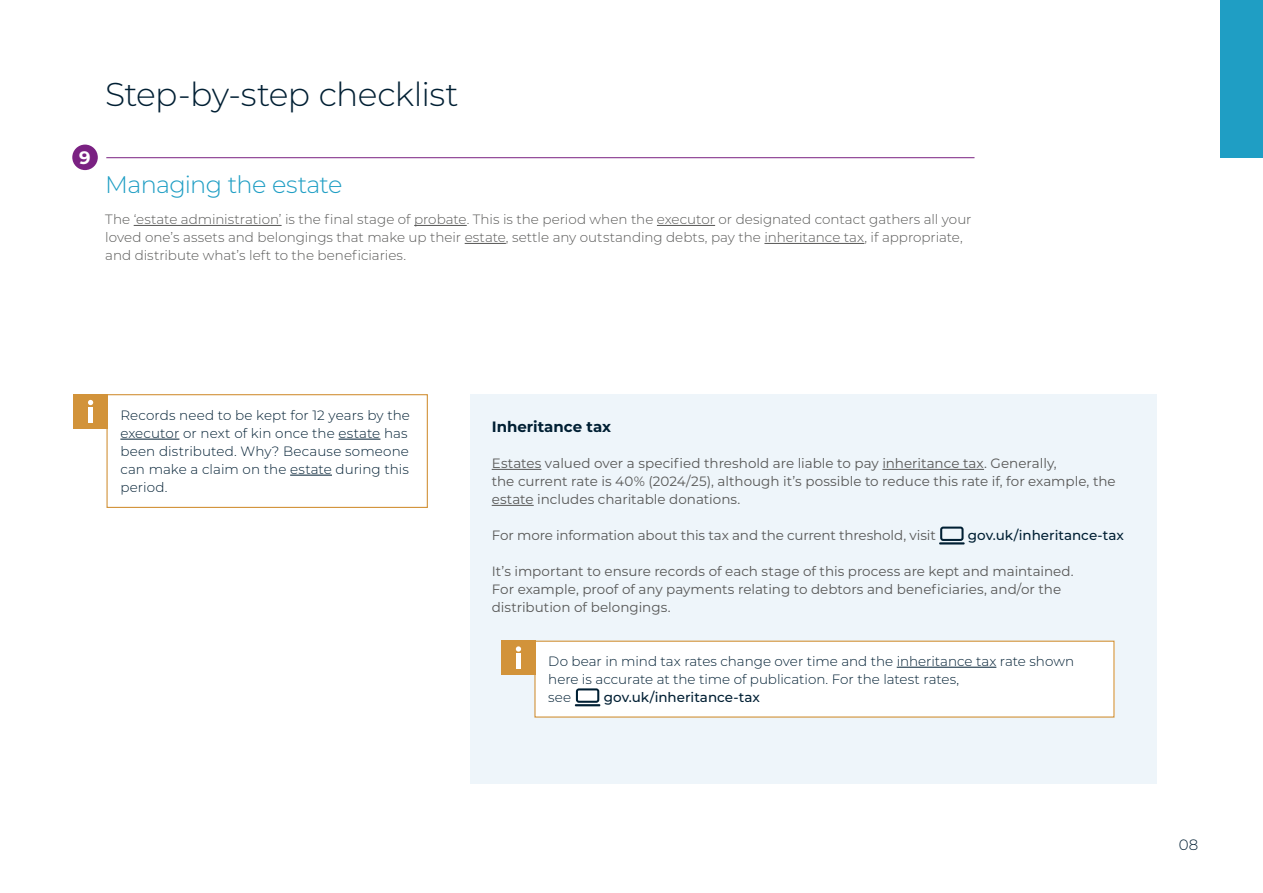
<style>
.page{position:relative;width:1263px;height:893px;background:#fff}
.page>*{position:absolute;margin:0;border:0;box-sizing:border-box;transform-origin:0 0}
.t1{font:300 33px "Montserrat";letter-spacing:-.02em;color:#001f33}
.t2{font:300 24px "Montserrat";letter-spacing:-.03em;color:#1f9ec4}
.t3{font:700 18px "Montserrat";color:#fff}
.t4{font:700 15px "Montserrat";color:#001f33}
.t5{font:300 15px "Montserrat";color:#001f33}
.t6{font:13.5px/18px "Montserrat";color:#575756}
.t7{font:300 13.5px/18px "Montserrat";color:#575756}
.t8{font:300 13.5px/18px "Montserrat";color:#001f33}
.t9{font:500 13.5px "Montserrat";color:#001f33}
</style>
<div class="page">
<hr style="left:134px;top:225px;width:148px;height:1px;background:#575756">
<hr style="left:414px;top:225px;width:53px;height:1px;background:#575756">
<hr style="left:657px;top:225px;width:58px;height:1px;background:#575756">
<hr style="left:465px;top:243px;width:41px;height:1px;background:#575756">
<hr style="left:764px;top:243px;width:100px;height:1px;background:#575756">
<div style="left:72px;top:145px;width:26px;height:25px;background:#7a2182;border-radius:50%"></div>
<hr style="left:106px;top:157px;width:868px;height:1px;background:#7a2182">
<div style="left:1220px;top:0;width:43px;height:157px;background:#1f9ec4"></div>
<hr style="left:120px;top:439px;width:59px;height:1px;background:#001f33">
<hr style="left:339px;top:439px;width:41px;height:1px;background:#001f33">
<hr style="left:290px;top:475px;width:42px;height:1px;background:#001f33">
<div style="left:106px;top:394px;width:322px;height:114px;border:1px solid #d2933a"></div>
<div style="left:74px;top:394px;width:34px;height:34px;background:#d2933a"></div>
<div style="left:88px;top:407px;width:5px;height:15px;background:#fff"></div>
<svg style="left:88px;top:400px;width:5px;height:5px"></svg>
<div style="left:470px;top:394px;width:686px;height:390px;background:#eef5fa"></div>
<hr style="left:492px;top:469px;width:49px;height:1px;background:#575756">
<hr style="left:882px;top:469px;width:102px;height:1px;background:#575756">
<hr style="left:492px;top:505px;width:42px;height:1px;background:#575756">
<hr style="left:939px;top:542px;width:26px;height:2px;background:#001f33">
<svg style="left:940px;top:527px;width:23px;height:14px"></svg>
<div style="left:535px;top:641px;width:579px;height:76px;background:#fff"></div>
<hr style="left:897px;top:667px;width:99px;height:1px;background:#001f33">
<hr style="left:575px;top:704px;width:25px;height:2px;background:#001f33">
<svg style="left:576px;top:688px;width:23px;height:15px"></svg>
<div style="left:534px;top:641px;width:580px;height:77px;border:1px solid #d2933a"></div>
<div style="left:501px;top:641px;width:34px;height:34px;background:#d2933a"></div>
<div style="left:516px;top:653px;width:5px;height:16px;background:#fff"></div>
<svg style="left:516px;top:646px;width:5px;height:6px"></svg>
<h3 class="t3" style="left:79px;top:144px;width:13px">9</h3>
<h1 class="t1" style="left:105px;top:72px;width:355px">Step-by-step checklist</h1>
<h2 class="t2" style="left:105px;top:168px;width:239px">Managing the estate</h2>
<p class="t7" style="left:105px;top:210px;width:868px">The ‘estate administration’ is the final stage of probate. This is the period when the executor or designated contact gathers all your loved one’s assets and belongings that make up their estate, settle any outstanding debts, pay the inheritance tax, if appropriate, and distribute what’s left to the beneficiaries.</p>
<p class="t8" style="left:120px;top:406px;width:291px">Records need to be kept for 12 years by the executor or next of kin once the estate has been distributed. Why? Because someone can make a claim on the estate during this period.</p>
<p class="t4" style="left:492px;top:416px;width:121px">Inheritance tax</p>
<p class="t6" style="left:492px;top:454px;width:625px">Estates valued over a specified threshold are liable to pay inheritance tax. Generally,<br>the current rate is 40% (2024/25), although it’s possible to reduce this rate if, for example, the estate includes charitable donations.</p>
<p class="t6" style="left:492px;top:526px;width:446px">For more information about this tax and the current threshold, visit</p>
<p class="t9" style="left:968px;top:526px;width:158px">gov.uk/inheritance-tax</p>
<p class="t6" style="left:492px;top:562px;width:583px">It’s important to ensure records of each stage of this process are kept and maintained.<br>For example, proof of any payments relating to debtors and beneficiaries, and/or the distribution of belongings.</p>
<p class="t8" style="left:548px;top:652px;width:527px">Do bear in mind tax rates change over time and the inheritance tax rate shown here is accurate at the time of publication. For the latest rates,<br>see</p>
<p class="t9" style="left:604px;top:688px;width:158px">gov.uk/inheritance-tax</p>
<p class="t5" style="left:1179px;top:835px;width:21px">08</p>
</div>
